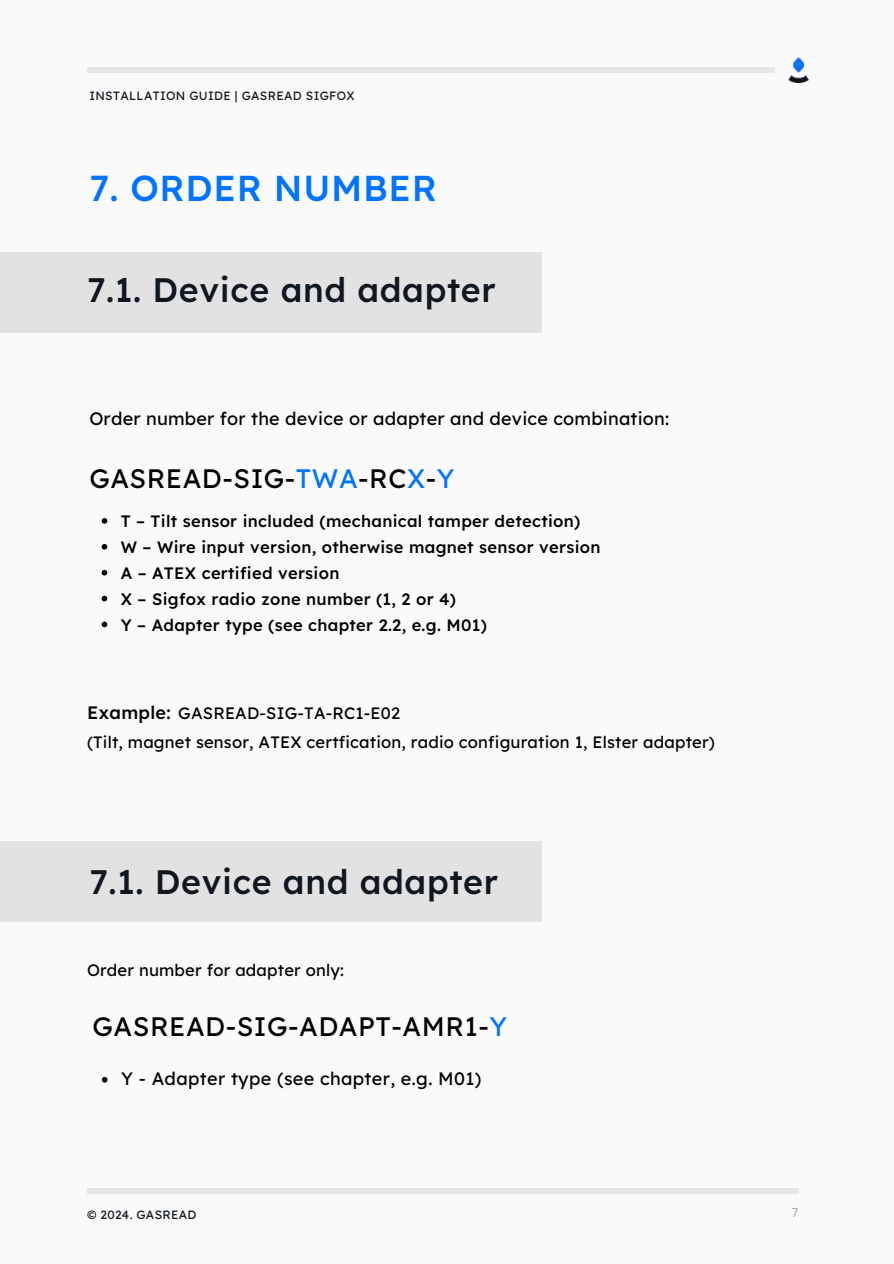
<style>
.page{position:relative;width:894px;height:1264px;background:#fff}
.page>*{position:absolute;margin:0;border:0;box-sizing:border-box;transform-origin:0 0}
.t1{font:500 36px "Lexend";letter-spacing:.02em;color:#0074ff}
.t2{font:500 33.9px "Lexend";letter-spacing:.02em;color:#10171f}
.t3{font:26.7px "Lexend";letter-spacing:.02em;color:#000}
.t4{font:18px "Lexend";letter-spacing:.01em;color:#000}
.t5{font:500 16.5px/25.8px "Lexend";letter-spacing:.02em;color:#000}
.t6{font:16.5px "Lexend";letter-spacing:.01em;color:#000}
.t7{font:12px "Lexend";letter-spacing:.025em;color:#10171f}
.t8{font:300 12px "Open Sans";color:#737373}
.s1{color:#0074ff}
.s2{font-weight:500;font-size:18px}
</style>
<div class="page">
<div style="left:0;top:0;width:893px;height:1263px;background:#fafafa"></div>
<img style="left:788px;top:58px;width:21px;height:25px">
<div style="left:87px;top:67px;width:687px;height:6px;background:#e6e6e6"></div>
<svg style="left:102px;top:518px;width:5px;height:5px"></svg>
<svg style="left:102px;top:544px;width:5px;height:5px"></svg>
<svg style="left:102px;top:570px;width:5px;height:5px"></svg>
<svg style="left:102px;top:595px;width:5px;height:6px"></svg>
<svg style="left:102px;top:621px;width:5px;height:6px"></svg>
<svg style="left:102px;top:1076px;width:5px;height:6px"></svg>
<div style="left:87px;top:1187px;width:711px;height:6px;background:#e6e6e6"></div>
<div style="left:0;top:252px;width:541px;height:80px;background:#e2e2e2"></div>
<div style="left:0;top:841px;width:541px;height:80px;background:#e2e2e2"></div>
<p class="t7" style="left:89px;top:88px;width:267px">INSTALLATION GUIDE | GASREAD SIGFOX</p>
<h1 class="t1" style="left:89px;top:165px;width:349px">7. ORDER NUMBER</h1>
<h2 class="t2" style="left:87px;top:268px;width:410px">7.1. Device and adapter</h2>
<p class="t4" style="left:89px;top:407px;width:581px">Order number for the device or adapter and device combination:</p>
<h3 class="t3" style="left:89px;top:461px;width:366px">GASREAD-SIG-<span class="s1">TWA</span>-RC<span class="s1">X</span>-<span class="s1">Y</span></h3>
<p class="t5" style="left:121px;top:508px;width:481px">T – Tilt sensor included (mechanical tamper detection)<br>W – Wire input version, otherwise magnet sensor version A – ATEX certified version<br>X – Sigfox radio zone number (1, 2 or 4)<br>Y – Adapter type (see chapter 2.2, e.g. M01)</p>
<p class="t6" style="left:87px;top:702px;width:314px"><span class="s2">Example:</span> GASREAD-SIG-TA-RC1-E02</p>
<p class="t6" style="left:87px;top:732px;width:629px">(Tilt, magnet sensor, ATEX certfication, radio configuration 1, Elster adapter)</p>
<h2 class="t2" style="left:89px;top:859px;width:410px">7.1. Device and adapter</h2>
<p class="t6" style="left:87px;top:959px;width:258px">Order number for adapter only:</p>
<h3 class="t3" style="left:93px;top:1009px;width:416px">GASREAD-SIG-ADAPT-AMR1-<span class="s1">Y</span></h3>
<p class="t4" style="left:121px;top:1066px;width:361px">Y - Adapter type (see chapter, e.g. M01)</p>
<p class="t7" style="left:87px;top:1207px;width:111px">© 2024. GASREAD</p>
<p class="t8" style="left:791px;top:1203px;width:8px">7</p>
</div>
